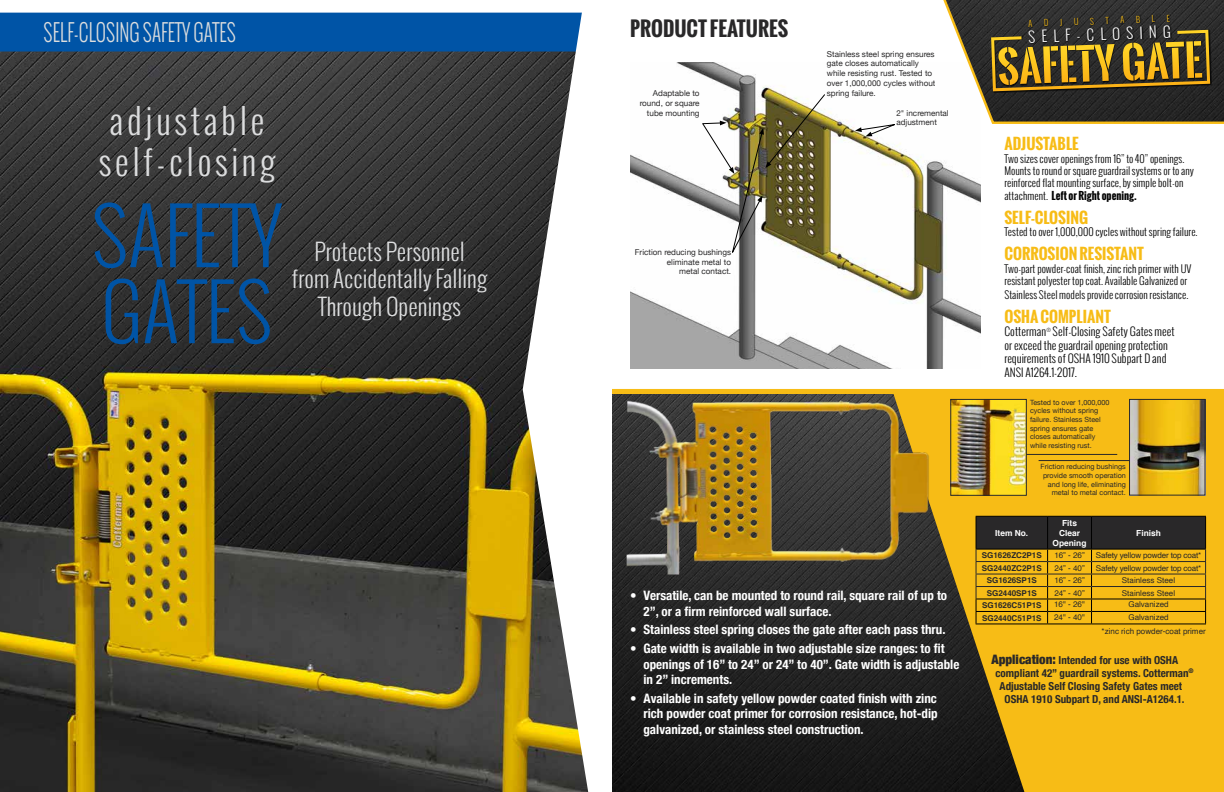
<style>
.page{position:relative;width:1224px;height:792px;background:#fff}
.page>*{position:absolute;margin:0;border:0;box-sizing:border-box;transform-origin:0 0}
.t1{font:300 76px/76px "Oswald";color:#0054a6}
.t2{font:300 34.5px/41.4px "Oswald";letter-spacing:.1em;color:#dcddde;text-align:center}
.t3{font:300 23.6px "Oswald";color:#dcddde;scale:.8 1}
.t4{font:300 23px/27.6px "Oswald";color:#dcddde;text-align:center}
.t5{font:700 20px "Oswald";color:#292829}
.t6{font:700 15.1px "Oswald";color:#f7bc16}
.t7{font:300 14.7px "Oswald";color:#fff}
.t8{font:700 condensed 13px/15.6px "Helvetica Neue";color:#fff}
.t9{font:300 11.3px/13.6px "Oswald";color:#000}
.t10{font:700 condensed 11px "Helvetica Neue";color:#292829}
.t11{font:300 10.4px/12.4px "Oswald";color:#000}
.t12{font:700 8.4px/10px "Helvetica";color:#fff;text-align:center}
.t13{font:8.1px/9.8px "Helvetica Neue";color:#292829;text-align:right}
.t14{font:8.1px "Helvetica";color:#292829}
.t15{font:700 8.1px "Helvetica";color:#292829}
.t16{font:8.1px "Helvetica";letter-spacing:-.02em;color:#292829}
.t17{font:7.2px/8.6px "Helvetica Neue";color:#292829}
.s1{font-weight:700}
.s2{font-weight:900;font-size:13px}
</style>
<div class="page">
<img style="left:630px;top:62px;width:351px;height:307px">
<svg style="left:855px;top:123px;width:45px;height:13px"></svg>
<img style="left:702px;top:94px;width:124px;height:164px">
<svg style="left:612px;top:389px;width:612px;height:403px;background:#7c621b"></svg>
<svg style="left:976px;top:516px;width:230px;height:108px;background:#a9841b"></svg>
<hr style="left:976px;top:624px;width:72px;height:1px;background:#000">
<hr style="left:1048px;top:624px;width:44px;height:1px;background:#000">
<hr style="left:1092px;top:624px;width:114px;height:1px;background:#000">
<img style="left:1131px;top:401px;width:73px;height:93px">
<div style="left:1129px;top:399px;width:77px;height:97px;border:1px solid #292829"></div>
<img style="left:952px;top:401px;width:73px;height:93px">
<div style="left:950px;top:399px;width:77px;height:97px;border:1px solid #292829"></div>
<img style="left:627px;top:388px;width:312px;height:188px">
<hr style="left:1039px;top:460px;width:91px;height:1px;background:#292829">
<hr style="left:1026px;top:454px;width:91px;height:1px;background:#292829">
<img style="left:0;top:52px;width:523px;height:740px">
<div style="left:0;top:13px;width:590px;height:39px;background:#0054a6"></div>
<svg style="left:523px;top:12px;width:67px;height:780px"></svg>
<svg style="left:934px;top:0;width:290px;height:125px;background:#635a41"></svg>
<h3 class="t3" style="left:44px;top:16px;width:242px">SELF-CLOSING SAFETY GATES</h3>
<h2 class="t2" style="left:99px;top:100px;width:179px">adjustable self-closing</h2>
<h1 class="t1" style="left:92px;top:197px;width:192px">SAFETY<br>GATES</h1>
<h3 class="t4" style="left:292px;top:237px;width:197px">Protects Personnel<br>from Accidentally Falling<br>Through Openings</h3>
<h3 class="t5" style="left:630px;top:14px;width:160px">PRODUCT FEATURES</h3>
<p class="t13" style="left:640px;top:89px;width:61px">Adaptable to round, or square tube mounting</p>
<p class="t13" style="left:827px;top:49px;width:110px;text-align:left">Stainless steel spring ensures gate closes automatically while resisting rust. Tested to over 1,000,000 cycles without spring failure.</p>
<p class="t13" style="left:896px;top:108px;width:54px;text-align:left">2" incremental adjustment</p>
<p class="t13" style="left:635px;top:248px;width:98px">Friction reducing bushings eliminate metal to<br>metal contact.</p>
<p class="t8" style="left:643px;top:587px;width:305px;text-indent:-13px">• Versatile, can be mounted to round rail, square rail of up to<br>2”, or a firm reinforced wall surface.</p>
<p class="t8" style="left:630px;top:621px;width:317px">• Stainless steel spring closes the gate after each pass thru.</p>
<p class="t8" style="left:643px;top:640px;width:317px;text-indent:-13px">• Gate width is available in two adjustable size ranges: to fit openings of 16” to 24” or 24” to 40”. Gate width is adjustable in 2” increments.</p>
<p class="t8" style="left:643px;top:689px;width:296px;text-align:justify;text-indent:-13px">• Available in safety yellow powder coated finish with zinc rich powder coat primer for corrosion resistance, hot-dip galvanized, or stainless steel construction.</p>
<p class="t7" style="left:1028px;top:27px;width:144px;rotate:-2deg">SELF-CLOSING</p>
<p class="t6" style="left:1004px;top:132px;width:76px">ADJUSTABLE</p>
<p class="t11" style="left:1004px;top:152px;width:191px">Two sizes cover openings from 16” to 40” openings.<br>Mounts to round or square guardrail systems or to any reinforced flat mounting surface, by simple bolt-on attachment. <span class="s1">Left or Right opening.</span></p>
<p class="t6" style="left:1004px;top:206px;width:85px">SELF-CLOSING</p>
<p class="t11" style="left:1004px;top:226px;width:195px">Tested to over 1,000,000 cycles without spring failure.</p>
<p class="t6" style="left:1004px;top:243px;width:141px">CORROSION RESISTANT</p>
<p class="t11" style="left:1004px;top:262px;width:188px">Two-part powder-coat finish, zinc rich primer with UV resistant polyester top coat. Available Galvanized or</p>
<p class="t11" style="left:1004px;top:288px;width:186px">Stainless Steel models provide corrosion resistance.</p>
<p class="t6" style="left:1004px;top:305px;width:108px">OSHA COMPLIANT</p>
<p class="t9" style="left:1004px;top:325px;width:172px">Cotterman<sup>®</sup> Self-Closing Safety Gates meet or exceed the guardrail opening protection requirements of OSHA 1910 Subpart D and ANSI A1264.1-2017.</p>
<p class="t17" style="left:1030px;top:398px;width:81px">Tested to over 1,000,000 cycles without spring failure. Stainless Steel spring ensures gate closes automatically while resisting rust.</p>
<p class="t17" style="left:1041px;top:463px;width:87px;text-align:right">Friction reducing bushings provide smooth operation and long life, eliminating metal to metal contact.</p>
<p class="t12" style="left:995px;top:528px;width:35px">Item No.</p>
<p class="t12" style="left:1053px;top:518px;width:35px">Fits<br>Clear<br>Opening</p>
<p class="t12" style="left:1136px;top:528px;width:26px">Finish</p>
<p class="t15" style="left:982px;top:549px;width:61px">SG1626ZC2P1S</p>
<p class="t14" style="left:1054px;top:549px;width:32px">16” - 26”</p>
<p class="t16" style="left:1096px;top:549px;width:107px">Safety yellow powder top coat*</p>
<p class="t15" style="left:982px;top:561px;width:61px">SG2440ZC2P1S</p>
<p class="t14" style="left:1054px;top:562px;width:32px">24” - 40”</p>
<p class="t16" style="left:1096px;top:562px;width:107px">Safety yellow powder top coat*</p>
<p class="t15" style="left:987px;top:574px;width:52px">SG1626SP1S</p>
<p class="t14" style="left:1054px;top:574px;width:32px">16” - 26”</p>
<p class="t14" style="left:1122px;top:574px;width:55px">Stainless Steel</p>
<p class="t15" style="left:987px;top:586px;width:52px">SG2440SP1S</p>
<p class="t14" style="left:1054px;top:587px;width:32px">24” - 40”</p>
<p class="t14" style="left:1122px;top:587px;width:55px">Stainless Steel</p>
<p class="t15" style="left:982px;top:599px;width:61px">SG1626C51P1S</p>
<p class="t14" style="left:1054px;top:598px;width:32px">16" - 26"</p>
<p class="t14" style="left:1128px;top:598px;width:42px">Galvanized</p>
<p class="t15" style="left:982px;top:611px;width:61px">SG2440C51P1S</p>
<p class="t14" style="left:1054px;top:611px;width:32px">24" - 40"</p>
<p class="t14" style="left:1128px;top:611px;width:42px">Galvanized</p>
<p class="t14" style="left:1102px;top:625px;width:106px">*zinc rich powder-coat primer</p>
<p class="t10" style="left:992px;top:651px;width:188px"><span class="s2">Application:</span> Intended for use with OSHA</p>
<p class="t10" style="left:996px;top:664px;width:200px">compliant 42” guardrail systems. Cotterman<sup>®</sup></p>
<p class="t10" style="left:1000px;top:677px;width:184px">Adjustable Self Closing Safety Gates meet</p>
<p class="t10" style="left:1005px;top:690px;width:182px">OSHA 1910 Subpart D, and ANSI-A1264.1.</p>
</div>
